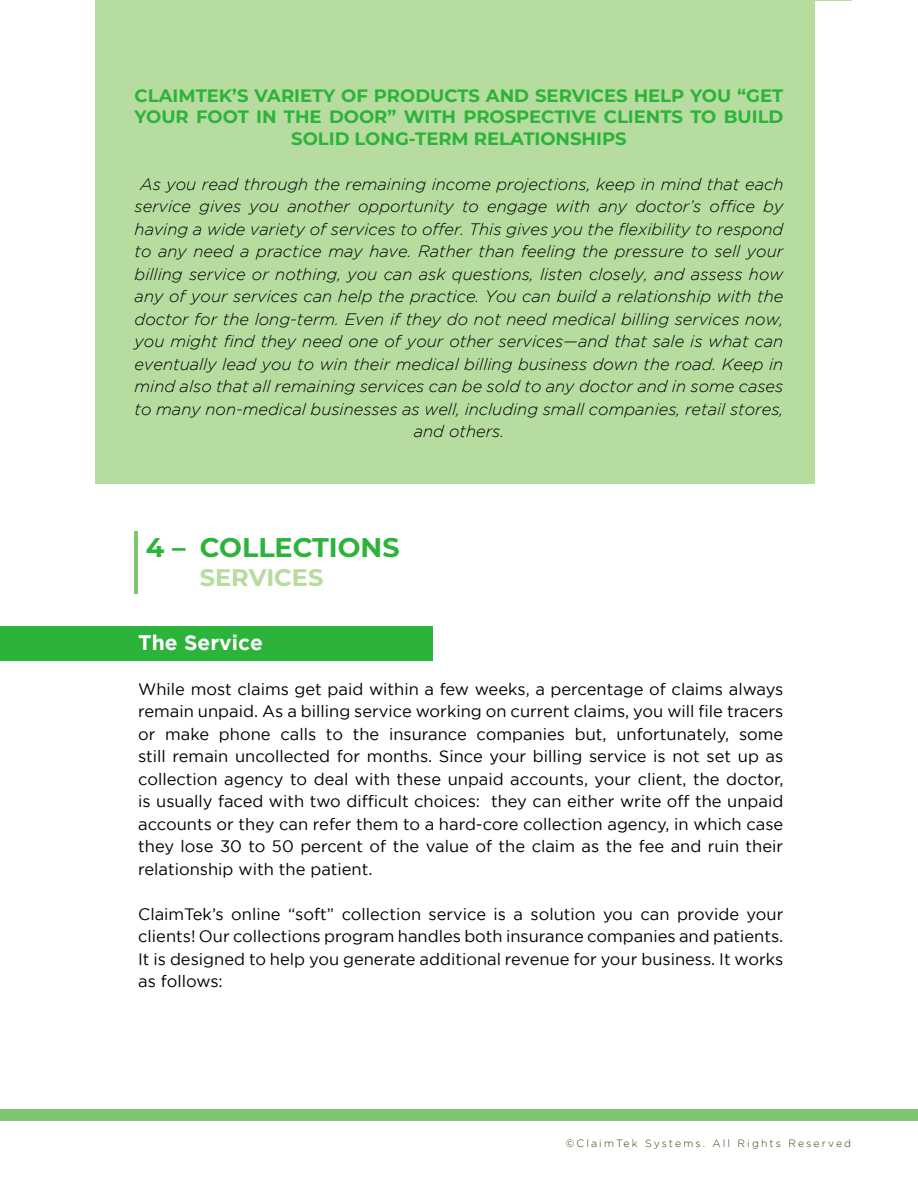
<style>
.page{position:relative;width:918px;height:1188px;background:#fff}
.page>*{position:absolute;margin:0;border:0;box-sizing:border-box;transform-origin:0 0}
.t1{font:700 27px "Montserrat";color:#2cb33a}
.t2{font:700 24px "Montserrat";color:#b6dc9f}
.t3{font:700 21px "Gotham";color:#fff}
.t4{font:700 18px/21.6px "Montserrat";color:#2cb33a;text-align:center}
.t5{font:16.5px/22.5px "Gotham";color:#000;text-align:justify}
.t6{font:italic 300 16.5px/22.5px "Gotham";color:#000;text-align:center}
.t7{font:300 10.5px "Gotham";letter-spacing:.2em;color:#2c4605}
</style>
<div class="page">
<div style="left:804px;top:0;width:47px;height:114px;background:#b6dc9f"></div>
<div style="left:0;top:1109px;width:918px;height:11px;background:#7ec56f"></div>
<div style="left:0;top:626px;width:433px;height:34px;background:#2cb33a"></div>
<div style="left:95px;top:0;width:719px;height:483px;background:#b6dc9f"></div>
<hr style="left:135px;top:531px;width:3px;height:63px;background:#7ec56f">
<div style="left:815px;top:1px;width:61px;height:124px;background:#fff"></div>
<p class="t4" style="left:135px;top:84px;width:650px">CLAIMTEK’S VARIETY OF PRODUCTS AND SERVICES HELP YOU “GET<br>YOUR FOOT IN THE DOOR” WITH PROSPECTIVE CLIENTS TO BUILD<br>SOLID LONG-TERM RELATIONSHIPS</p>
<p class="t6" style="left:135px;top:173px;width:650px">As you read through the remaining income projections, keep in mind that each service gives you another opportunity to engage with any doctor’s office by having a wide variety of services to offer. This gives you the flexibility to respond to any need a practice may have. Rather than feeling the pressure to sell your billing service or nothing, you can ask questions, listen closely, and assess how any of your services can help the practice. You can build a relationship with the doctor for the long-term. Even if they do not need medical billing services now, you might find they need one of your other services—and that sale is what can eventually lead you to win their medical billing business down the road. Keep in mind also that all remaining services can be sold to any doctor and in some cases to many non-medical businesses as well, including small companies, retail stores, and others.</p>
<p class="t1" style="left:146px;top:528px;width:41px">4 –</p>
<p class="t1" style="left:200px;top:528px;width:201px">COLLECTIONS</p>
<p class="t2" style="left:200px;top:560px;width:125px">SERVICES</p>
<p class="t3" style="left:138px;top:630px;width:126px">The Service</p>
<p class="t5" style="left:138px;top:677px;width:647px">While most claims get paid within a few weeks, a percentage of claims always remain unpaid. As a billing service working on current claims, you will file tracers or make phone calls to the insurance companies but, unfortunately, some still remain uncollected for months. Since your billing service is not set up as collection agency to deal with these unpaid accounts, your client, the doctor, is usually faced with two difficult choices: they can either write off the unpaid accounts or they can refer them to a hard-core collection agency, in which case they lose 30 to 50 percent of the value of the claim as the fee and ruin their relationship with the patient.</p>
<p class="t5" style="left:138px;top:902px;width:647px">ClaimTek’s online “soft” collection service is a solution you can provide your clients! Our collections program handles both insurance companies and patients.<br>It is designed to help you generate additional revenue for your business. It works as follows:</p>
<p class="t7" style="left:566px;top:1138px;width:287px">©ClaimTek Systems. All Rights Reserved</p>
</div>
